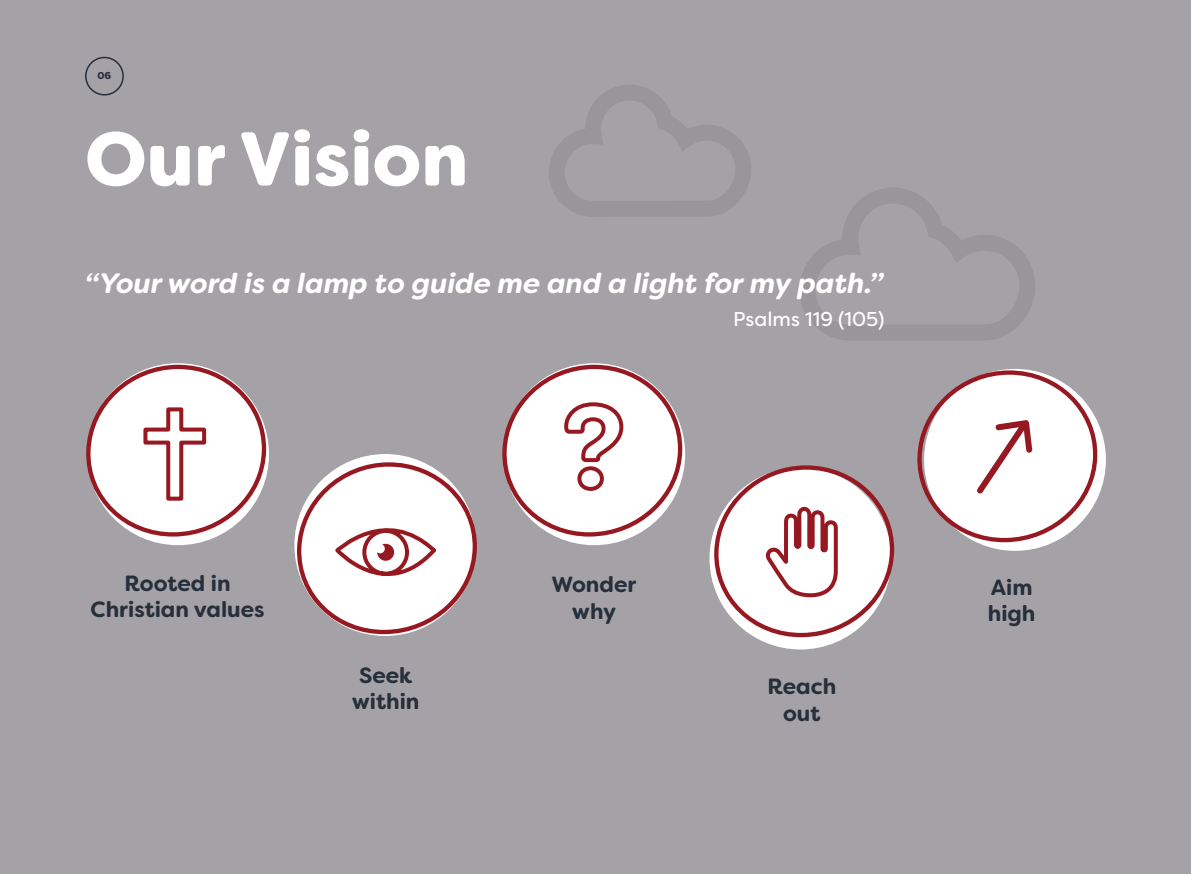
<style>
.page{position:relative;width:1191px;height:874px;background:#fff}
.page>*{position:absolute;margin:0;border:0;box-sizing:border-box;transform-origin:0 0}
.t1{font:900 76px "Filson Soft";color:#fff}
.t2{font:italic 700 28px "Filson Soft";color:#fff}
.t3{font:700 22px/26.4px "Filson Soft";color:#262f3a;text-align:center}
.t4{font:20px "Filson Soft";color:#fff}
.t5{font:900 10px "Filson Soft";color:#262f3a}
</style>
<div class="page">
<div style="left:0;top:0;width:1191px;height:873px;background:#a4a1a7"></div>
<svg style="left:800px;top:188px;width:235px;height:152px"></svg>
<svg style="left:549px;top:85px;width:202px;height:132px"></svg>
<div style="left:709px;top:467px;width:182px;height:182px;background:#fff;border-radius:50%"></div>
<div style="left:85px;top:57px;width:39px;height:38px;border:2px solid #262f3a;border-radius:50%"></div>
<svg style="left:86px;top:363px;width:182px;height:176px"></svg>
<svg style="left:296px;top:460px;width:181px;height:176px"></svg>
<svg style="left:502px;top:363px;width:182px;height:176px"></svg>
<svg style="left:713px;top:465px;width:182px;height:174px"></svg>
<svg style="left:917px;top:369px;width:182px;height:176px"></svg>
<p class="t5" style="left:97px;top:69px;width:15px">06</p>
<h1 class="t1" style="left:85px;top:110px;width:385px">Our Vision</h1>
<p class="t2" style="left:85px;top:265px;width:800px">“Your word is a lamp to guide me and a light for my path.”</p>
<p class="t4" style="left:733px;top:306px;width:153px">Psalms 119 (105)</p>
<p class="t3" style="left:91px;top:569px;width:175px">Rooted in<br>Christian values</p>
<p class="t3" style="left:352px;top:661px;width:69px">Seek within</p>
<p class="t3" style="left:551px;top:571px;width:86px">Wonder why</p>
<p class="t3" style="left:767px;top:673px;width:70px">Reach out</p>
<p class="t3" style="left:987px;top:573px;width:49px;text-align:left">Aim high</p>
</div>
